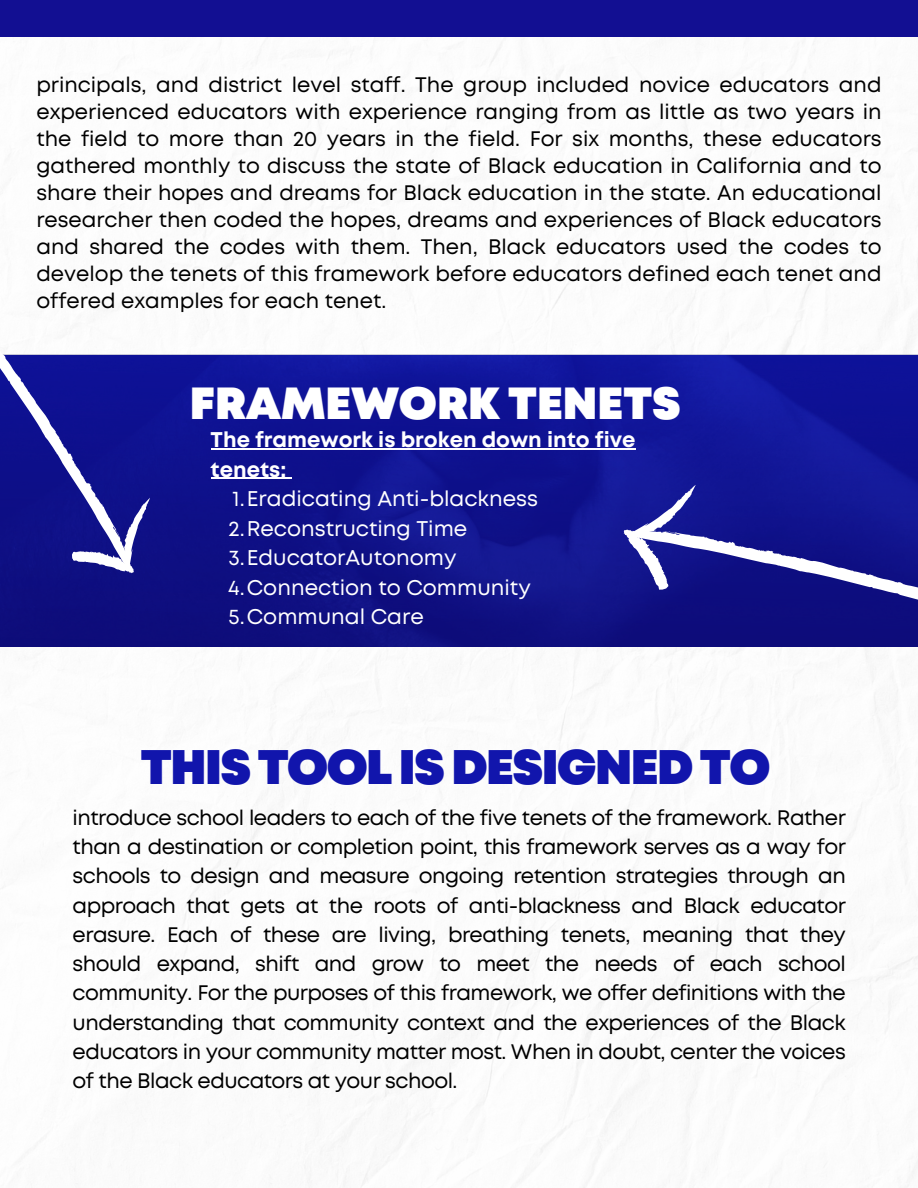
<style>
.page{position:relative;width:918px;height:1188px;background:#fff}
.page>*{position:absolute;margin:0;border:0;box-sizing:border-box;transform-origin:0 0}
.t1{font:900 48.45px "Mont";letter-spacing:-.03em;color:#1115ac}
.t2{font:900 45px "Mont";color:#fff}
.t3{font:21.3px/29.5px "Mont";color:#fff}
.t4{font:700 21.3px/29.5px "Mont";color:#fff}
.t5{font:21px/29.2px "Mont";letter-spacing:-.01em;color:#000;text-align:justify}
</style>
<div class="page">
<img style="left:0;top:37px;width:918px;height:1151px">
<img style="left:0;top:355px;width:918px;height:291px">
<svg style="left:0;top:271px;width:178px;height:300px"></svg>
<svg style="left:142px;top:503px;width:7px;height:4px"></svg>
<svg style="left:69px;top:526px;width:67px;height:71px"></svg>
<hr style="left:211px;top:448px;width:425px;height:1px;background:#fff">
<hr style="left:211px;top:478px;width:75px;height:1px;background:#fff">
<svg style="left:627px;top:471px;width:291px;height:156px;background:#222492"></svg>
<svg style="left:689px;top:488px;width:3px;height:10px"></svg>
<svg style="left:612px;top:528px;width:68px;height:64px"></svg>
<div style="left:0;top:0;width:918px;height:37px;background:#120f92"></div>
<p class="t5" style="left:36px;top:73px;width:847px;line-height:27px">principals, and district level staff. The group included novice educators and experienced educators with experience ranging from as little as two years in the field to more than 20 years in the field. For six months, these educators gathered monthly to discuss the state of Black education in California and to share their hopes and dreams for Black education in the state. An educational researcher then coded the hopes, dreams and experiences of Black educators and shared the codes with them. Then, Black educators used the codes to develop the tenets of this framework before educators defined each tenet and offered examples for each tenet.</p>
<h2 class="t2" style="left:190px;top:387px;width:493px">FRAMEWORK TENETS</h2>
<p class="t4" style="left:211px;top:427px;width:426px">The framework is broken down into five tenets:</p>
<p class="t3" style="left:228px;top:486px;width:311px">1.Eradicating Anti-blackness<br>2.Reconstructing Time<br>3.EducatorAutonomy<br>4.Connection to Community<br>5.Communal Care</p>
<h1 class="t1" style="left:141px;top:748px;width:631px">THIS TOOL IS DESIGNED TO</h1>
<p class="t5" style="left:73px;top:805px;width:775px">introduce school leaders to each of the five tenets of the framework. Rather than a destination or completion point, this framework serves as a way for schools to design and measure ongoing retention strategies through an approach that gets at the roots of anti-blackness and Black educator erasure. Each of these are living, breathing tenets, meaning that they should expand, shift and grow to meet the needs of each school community. For the purposes of this framework, we offer definitions with the understanding that community context and the experiences of the Black educators in your community matter most. When in doubt, center the voices of the Black educators at your school.</p>
</div>
